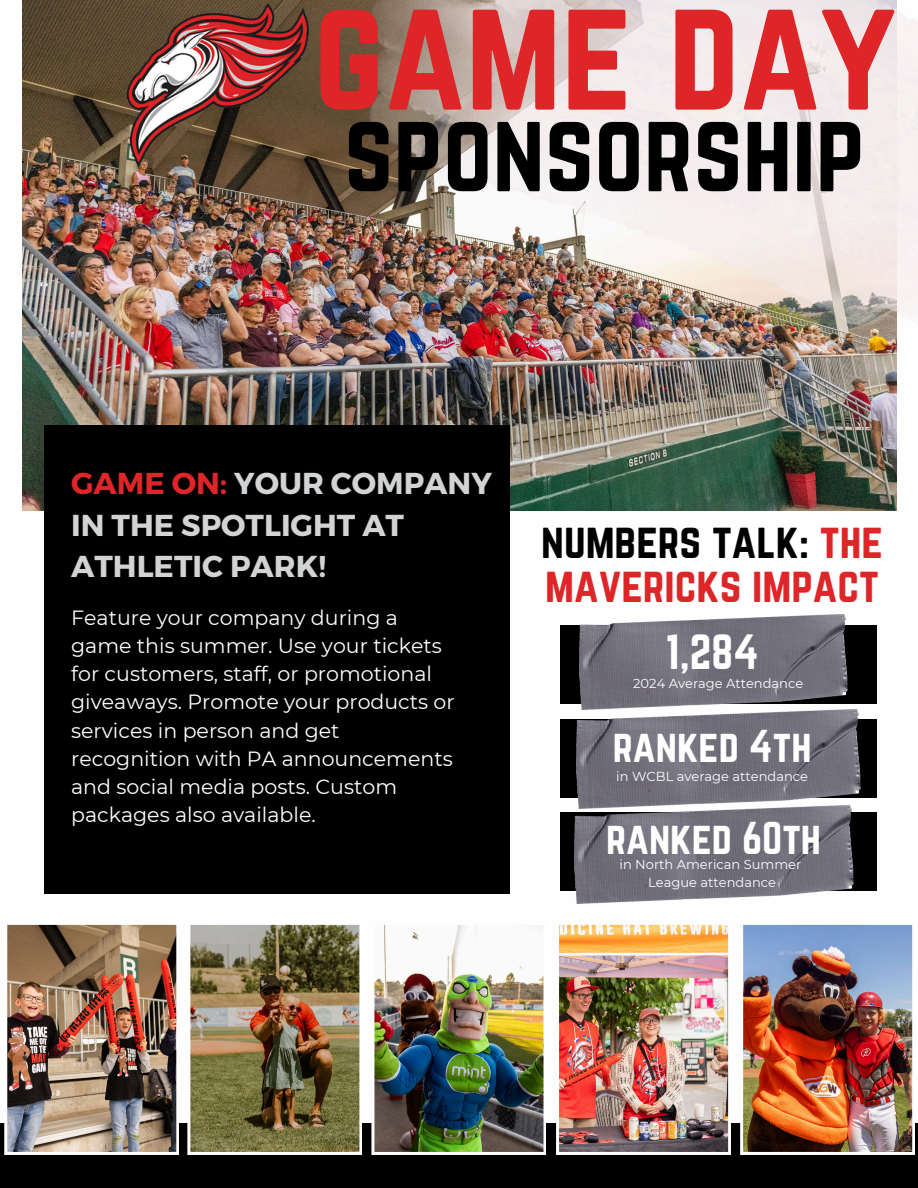
<style>
.page{position:relative;width:918px;height:1188px;background:#fff}
.page>*{position:absolute;margin:0;border:0;box-sizing:border-box;transform-origin:0 0}
.t1{font:142.8px "Norwester";color:#de2528}
.t2{font:99px "Norwester";color:#000}
.t3{font:43.35px/44px "Norwester";color:#de2528}
.t4{font:43.35px "Norwester";color:#fefefe}
.t5{font:40.35px "Norwester";color:#fefefe}
.t6{font:700 30.3px/41.5px "Montserrat";color:#d1d3d4}
.t7{font:20.55px/28.2px "Montserrat";color:#fff}
.t8{font:13.05px "Montserrat";color:#fefefe}
.s1{color:#de2528}
.s2{color:#fefefe}
.s3{color:#000}
</style>
<div class="page">
<img style="left:22px;top:0;width:226px;height:511px">
<img style="left:248px;top:0;width:670px;height:511px">
<div style="left:45px;top:425px;width:465px;height:469px;background:#000"></div>
<div style="left:0;top:1124px;width:918px;height:64px;background:#000"></div>
<img style="left:124px;top:0;width:189px;height:171px">
<img style="left:371px;top:924px;width:175px;height:231px">
<img style="left:556px;top:924px;width:175px;height:231px">
<img style="left:740px;top:924px;width:175px;height:231px">
<img style="left:187px;top:924px;width:175px;height:231px">
<img style="left:4px;top:924px;width:175px;height:231px">
<div style="left:560px;top:625px;width:317px;height:79px;background:#000"></div>
<div style="left:560px;top:719px;width:317px;height:79px;background:#000"></div>
<div style="left:560px;top:812px;width:317px;height:79px;background:#000"></div>
<img style="left:579px;top:615px;width:269px;height:94px">
<img style="left:577px;top:709px;width:283px;height:97px">
<img style="left:574px;top:806px;width:279px;height:98px">
<p class="t1" style="left:313px;top:-33px;width:584px">GAME DAY</p>
<h3 class="t2" style="left:344px;top:92px;width:523px">SPONSORSHIP</h3>
<p class="t6" style="left:71px;top:461px;width:422px"><span class="s1">GAME ON:</span> YOUR COMPANY<br>IN THE SPOTLIGHT AT<br>ATHLETIC PARK!</p>
<p class="t7" style="left:71px;top:604px;width:385px"><span class="s2">Feature your company during</span> a game this summer. Use your tickets for customers, staff, or promotional giveaways. Promote your products or services in person and get recognition with PA announcements and social media posts. Custom packages also available.</p>
<h3 class="t3" style="left:541px;top:518px;width:343px"><span class="s3">NUMBERS TALK:</span> THE<br>MAVERICKS IMPACT</h3>
<p class="t4" style="left:666px;top:626px;width:95px">1,284</p>
<p class="t8" style="left:633px;top:675px;width:172px">2024 Average Attendance</p>
<h3 class="t5" style="left:613px;top:721px;width:200px">RANKED 4TH</h3>
<p class="t8" style="left:616px;top:768px;width:193px">in WCBL average attendance</p>
<p class="t5" style="left:606px;top:814px;width:217px">RANKED 60TH</p>
<p class="t8" style="left:620px;top:857px;width:183px">in North American Summer</p>
<p class="t8" style="left:648px;top:874px;width:129px">League attendance</p>
</div>
